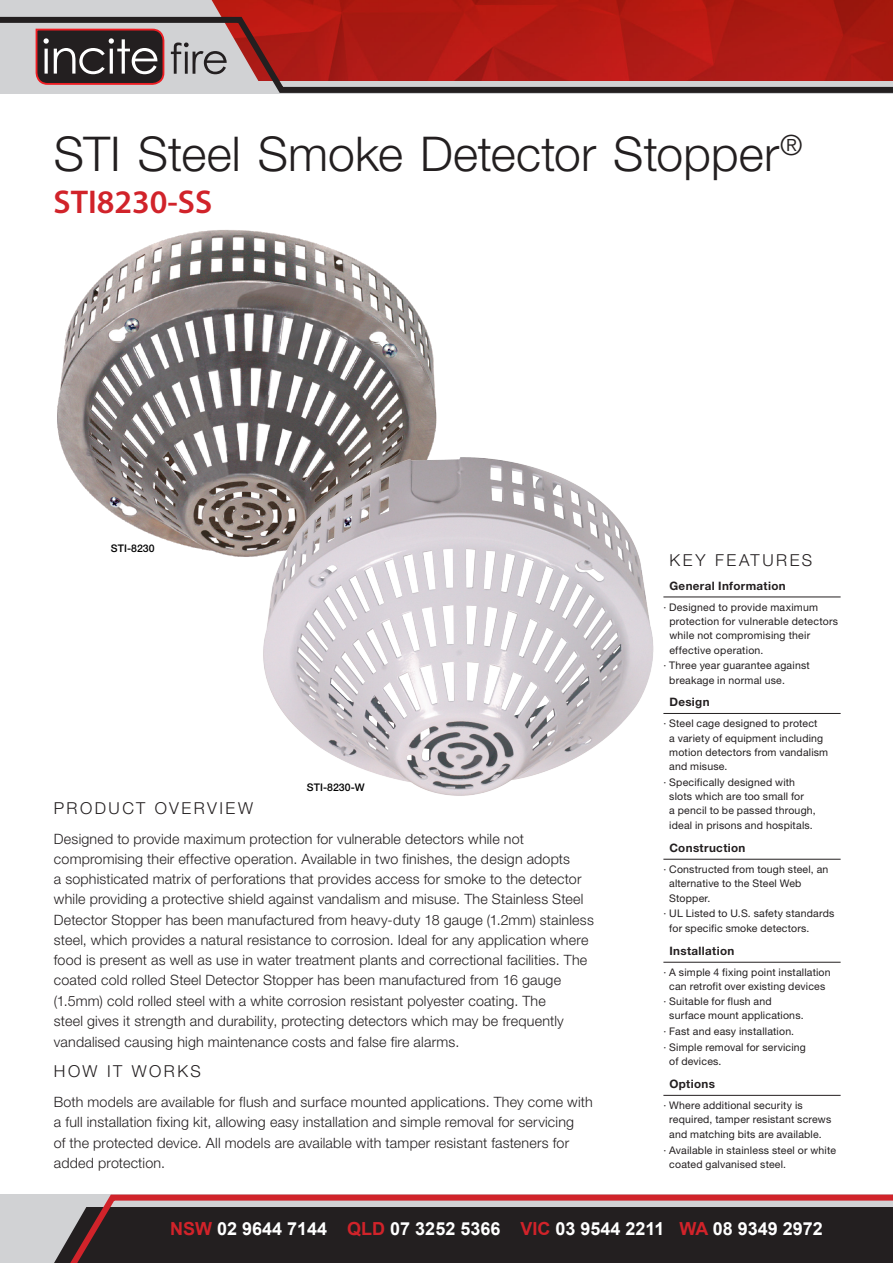
<style>
.page{position:relative;width:893px;height:1263px;background:#fff}
.page>*{position:absolute;margin:0;border:0;box-sizing:border-box;transform-origin:0 0}
.t1{font:300 48px "Helvetica Neue LT Std";color:#231f20}
.t2{font:600 33px "Myriad Pro";color:#d1232a}
.t3{font:700 18px "Arial";color:#fff}
.t4{font:300 16.5px "Helvetica Neue LT Std";letter-spacing:.15em;color:#231f20}
.t5{font:300 14.25px/20.2px "Helvetica Neue LT Std";letter-spacing:.015em;color:#231f20}
.t6{font:700 11.7px "Helvetica Neue LT Std";letter-spacing:.03em;color:#231f20}
.t7{font:10.5px/14.2px "Helvetica Neue LT Std";letter-spacing:.02em;color:#231f20}
.t8{font:500 10.5px "Helvetica Neue LT Std";letter-spacing:.005em;color:#000}
.s1{color:#d1232a}
</style>
<div class="page">
<div style="left:0;top:0;width:893px;height:81px;background:#fcb615;opacity:.75"></div>
<svg style="left:0;top:0;width:259px;height:14px;background:#cdb3b3"></svg>
<svg style="left:0;top:14px;width:893px;height:80px;background:#a24441"></svg>
<svg style="left:0;top:1194px;width:893px;height:69px;background:#473436"></svg>
<svg style="left:0;top:1206px;width:87px;height:57px;background:#b5b0b2"></svg>
<hr style="left:663px;top:597px;width:178px;height:1px;background:#231f20">
<hr style="left:663px;top:713px;width:178px;height:1px;background:#231f20">
<hr style="left:663px;top:859px;width:178px;height:1px;background:#231f20">
<hr style="left:663px;top:962px;width:178px;height:1px;background:#231f20">
<hr style="left:663px;top:1095px;width:178px;height:1px;background:#231f20">
<img style="left:57px;top:230px;width:380px;height:327px">
<img style="left:252px;top:420px;width:413px;height:376px">
<p class="t1" style="left:54px;top:124px;width:750px">STI Steel Smoke Detector Stopper<sup>®</sup></p>
<p class="t2" style="left:54px;top:181px;width:160px">STI8230-SS</p>
<p class="t8" style="left:111px;top:542px;width:45px">STI-8230</p>
<p class="t8" style="left:307px;top:781px;width:59px">STI-8230-W</p>
<p class="t4" style="left:54px;top:798px;width:201px">PRODUCT OVERVIEW</p>
<p class="t5" style="left:54px;top:828px;width:541px">Designed to provide maximum protection for vulnerable detectors while not compromising their effective operation. Available in two finishes, the design adopts<br>a sophisticated matrix of perforations that provides access for smoke to the detector while providing a protective shield against vandalism and misuse. The Stainless Steel Detector Stopper has been manufactured from heavy-duty 18 gauge (1.2mm) stainless steel, which provides a natural resistance to corrosion. Ideal for any application where food is present as well as use in water treatment plants and correctional facilities. The coated cold rolled Steel Detector Stopper has been manufactured from 16 gauge (1.5mm) cold rolled steel with a white corrosion resistant polyester coating. The<br>steel gives it strength and durability, protecting detectors which may be frequently vandalised causing high maintenance costs and false fire alarms.</p>
<p class="t4" style="left:54px;top:1061px;width:148px">HOW IT WORKS</p>
<p class="t5" style="left:54px;top:1091px;width:540px">Both models are available for flush and surface mounted applications. They come with a full installation fixing kit, allowing easy installation and simple removal for servicing<br>of the protected device. All models are available with tamper resistant fasteners for added protection.</p>
<p class="t4" style="left:669px;top:550px;width:144px">KEY FEATURES</p>
<p class="t6" style="left:669px;top:578px;width:118px">General Information</p>
<p class="t7" style="left:669px;top:600px;width:170px;text-indent:-6px">· Designed to provide maximum protection for vulnerable detectors while not compromising their effective operation.</p>
<p class="t7" style="left:669px;top:658px;width:142px;text-indent:-6px">· Three year guarantee against breakage in normal use.</p>
<p class="t6" style="left:669px;top:695px;width:42px">Design</p>
<p class="t7" style="left:669px;top:716px;width:161px;text-indent:-6px">· Steel cage designed to protect<br>a variety of equipment including motion detectors from vandalism and misuse.</p>
<p class="t7" style="left:669px;top:775px;width:148px;text-indent:-6px">· Specifically designed with slots which are too small for<br>a pencil to be passed through, ideal in prisons and hospitals.</p>
<p class="t6" style="left:669px;top:841px;width:78px">Construction</p>
<p class="t7" style="left:669px;top:862px;width:161px;text-indent:-6px">· Constructed from tough steel, an alternative to the Steel Web<br>Stopper.</p>
<p class="t7" style="left:669px;top:906px;width:167px;text-indent:-6px">· UL Listed to U.S. safety standards for specific smoke detectors.</p>
<p class="t6" style="left:669px;top:944px;width:67px">Installation</p>
<p class="t7" style="left:663px;top:965px;width:169px">· A simple 4 fixing point installation</p>
<p class="t7" style="left:669px;top:979px;width:158px">can retrofit over existing devices</p>
<p class="t7" style="left:663px;top:993px;width:110px">· Suitable for flush and</p>
<p class="t7" style="left:669px;top:1008px;width:136px">surface mount applications.</p>
<p class="t7" style="left:663px;top:1023px;width:144px;line-height:15.9px">· Fast and easy installation.<br>· Simple removal for servicing</p>
<p class="t7" style="left:669px;top:1054px;width:54px">of devices.</p>
<p class="t6" style="left:669px;top:1077px;width:47px">Options</p>
<p class="t7" style="left:669px;top:1098px;width:164px;text-indent:-6px">· Where additional security is required, tamper resistant screws and matching bits are available.</p>
<p class="t7" style="left:669px;top:1142px;width:168px;text-indent:-6px">· Available in stainless steel or white coated galvanised steel.</p>
<p class="t3" style="left:170px;top:1215px;width:654px"><span class="s1">NSW</span> 02 9644 7144 <span class="s1">QLD</span> 07 3252 5366 <span class="s1">VIC</span> 03 9544 2211 <span class="s1">WA</span> 08 9349 2972</p>
</div>
